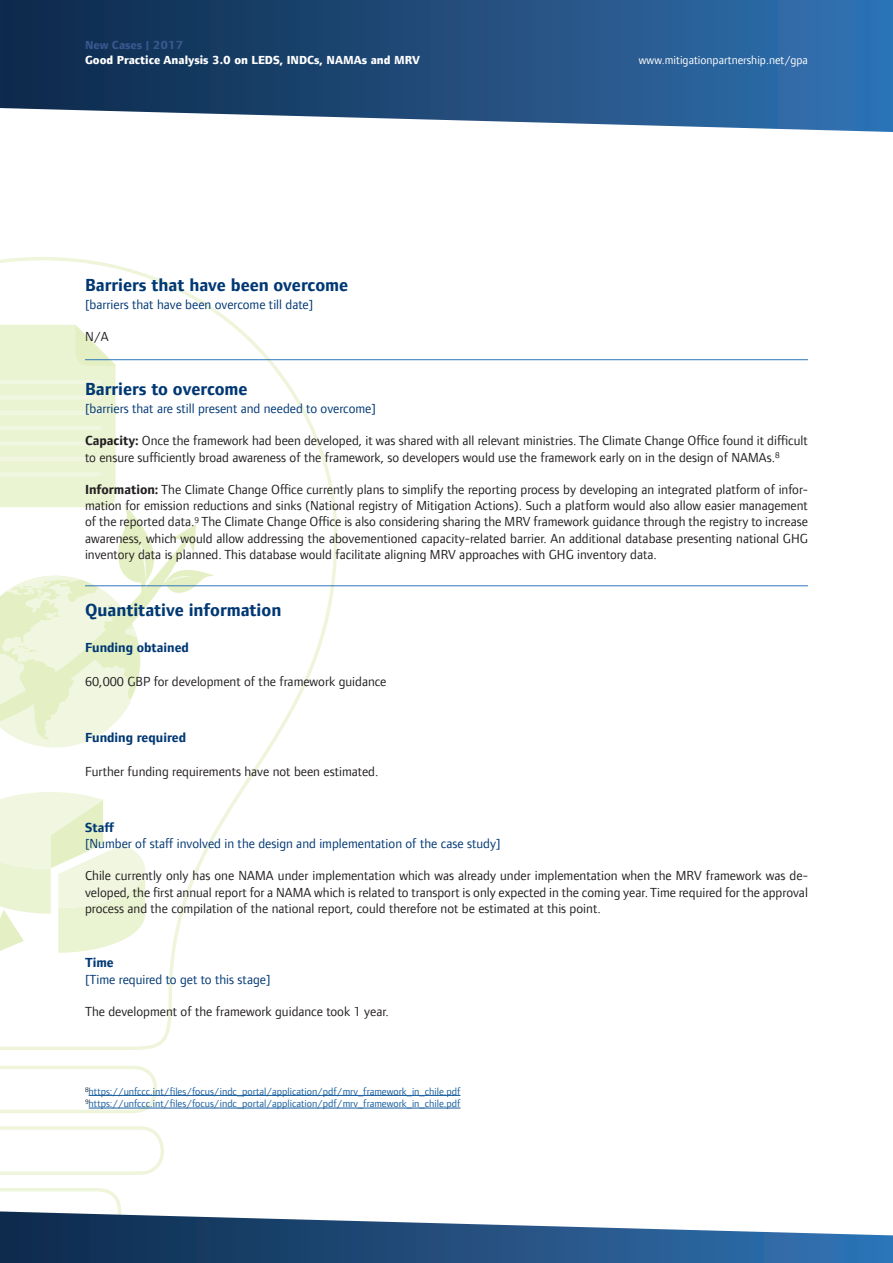
<style>
.page{position:relative;width:893px;height:1263px;background:#fff}
.page>*{position:absolute;margin:0;border:0;box-sizing:border-box;transform-origin:0 0}
.t1{font:700 18px "Foundry Form Sans";color:#013874}
.t2{font:13.5px/16.2px "Foundry Form Sans";color:#231f20;text-align:justify}
.t3{font:13.5px "Foundry Form Sans";color:#013874}
.t4{font:700 13.5px "Foundry Form Sans";color:#013874}
.t5{font:800 12px "Foundry Form Sans";color:#fff}
.t6{font:12px "Foundry Form Sans";color:#fff}
.t7{font:800 12px "Foundry Form Sans";color:#37578e}
.t8{font:10.5px/12.6px "Foundry Form Sans";color:#175d9e}
.s1{font-weight:700}
</style>
<div class="page">
<svg style="left:0;top:257px;width:337px;height:793px"></svg>
<svg style="left:0;top:1126px;width:164px;height:49px"></svg>
<svg style="left:0;top:1188px;width:121px;height:23px"></svg>
<svg style="left:0;top:1066px;width:157px;height:47px"></svg>
<svg style="left:0;top:325px;width:116px;height:178px;background:#eaf3d3"></svg>
<hr style="left:0;top:472px;width:100px;height:4px;background:#f0f6e0">
<hr style="left:0;top:457px;width:100px;height:4px;background:#f0f6e0">
<div style="left:0;top:441px;width:101px;height:5px;background:#f0f6e0"></div>
<hr style="left:0;top:426px;width:101px;height:4px;background:#f0f6e0">
<hr style="left:0;top:411px;width:101px;height:4px;background:#f0f6e0">
<hr style="left:0;top:395px;width:101px;height:4px;background:#f0f6e0">
<hr style="left:0;top:380px;width:101px;height:4px;background:#f0f6e0">
<svg style="left:0;top:503px;width:215px;height:251px"></svg>
<svg style="left:0;top:792px;width:146px;height:165px"></svg>
<svg style="left:0;top:0;width:893px;height:132px;background:#345e8a"></svg>
<svg style="left:0;top:1211px;width:893px;height:52px"></svg>
<hr style="left:89px;top:1095px;width:371px;height:1px;background:#175d9e">
<hr style="left:89px;top:1108px;width:371px;height:1px;background:#175d9e">
<hr style="left:85px;top:359px;width:723px;height:1px;background:#2e76bc">
<hr style="left:85px;top:585px;width:723px;height:1px;background:#2e76bc">
<p class="t7" style="left:85px;top:38px;width:100px">New Cases | 2017</p>
<p class="t5" style="left:85px;top:53px;width:336px">Good Practice Analysis 3.0 on LEDS, INDCs, NAMAs and MRV</p>
<p class="t6" style="left:639px;top:53px;width:170px">www.mitigationpartnership.net/gpa</p>
<h1 class="t1" style="left:85px;top:274px;width:265px">Barriers that have been overcome</h1>
<p class="t3" style="left:85px;top:296px;width:230px">[barriers that have been overcome till date]</p>
<p class="t2" style="left:85px;top:328px;width:25px">N/A</p>
<h1 class="t1" style="left:85px;top:378px;width:164px">Barriers to overcome</h1>
<p class="t3" style="left:85px;top:400px;width:292px">[barriers that are still present and needed to overcome]</p>
<p class="t2" style="left:85px;top:433px;width:724px"><span class="s1">Capacity:</span> Once the framework had been developed, it was shared with all relevant ministries. The Climate Change Office found it difficult to ensure sufficiently broad awareness of the framework, so developers would use the framework early on in the design of NAMAs.<sup>8</sup></p>
<p class="t2" style="left:85px;top:481px;width:724px"><span class="s1">Information:</span> The Climate Change Office currently plans to simplify the reporting process by developing an integrated platform of infor&shy;mation for emission reductions and sinks (National registry of Mitigation Actions). Such a platform would also allow easier management of the reported data.<sup>9</sup> The Climate Change Office is also considering sharing the MRV framework guidance through the registry to increase awareness, which would allow addressing the abovementioned capacity-related barrier. An additional database presenting national GHG inventory data is planned. This database would facilitate aligning MRV approaches with GHG inventory data.</p>
<h1 class="t1" style="left:85px;top:599px;width:198px">Quantitative information</h1>
<p class="t4" style="left:85px;top:639px;width:105px">Funding obtained</p>
<p class="t2" style="left:85px;top:673px;width:303px">60,000 GBP for development of the framework guidance</p>
<p class="t4" style="left:85px;top:729px;width:103px">Funding required</p>
<p class="t2" style="left:85px;top:763px;width:295px">Further funding requirements have not been estimated.</p>
<p class="t4" style="left:85px;top:819px;width:31px">Staff</p>
<p class="t3" style="left:85px;top:835px;width:417px">[Number of staff involved in the design and implementation of the case study]</p>
<p class="t2" style="left:85px;top:868px;width:724px">Chile currently only has one NAMA under implementation which was already under implementation when the MRV framework was de&shy;veloped, the first annual report for a NAMA which is related to transport is only expected in the coming year. Time required for the approval process and the compilation of the national report, could therefore not be estimated at this point.</p>
<p class="t4" style="left:85px;top:955px;width:30px">Time</p>
<p class="t3" style="left:85px;top:971px;width:187px">[Time required to get to this stage]</p>
<p class="t2" style="left:85px;top:1003px;width:305px">The development of the framework guidance took 1 year.</p>
<p class="t8" style="left:85px;top:1085px;width:377px"><sup>8</sup>https://unfccc.int/files/focus/indc_portal/application/pdf/mrv_framework_in_chile.pdf<br><sup>9</sup>https://unfccc.int/files/focus/indc_portal/application/pdf/mrv_framework_in_chile.pdf</p>
</div>
